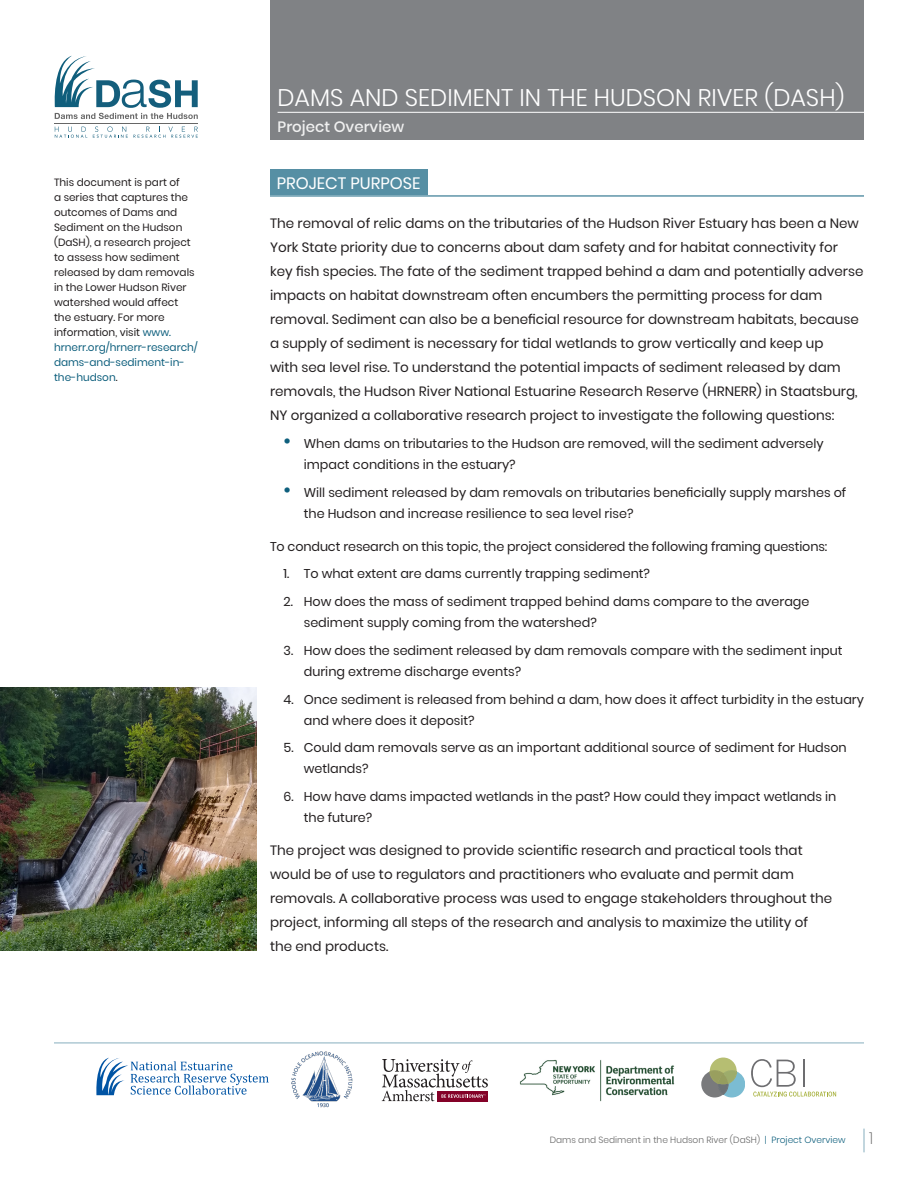
<style>
.page{position:relative;width:918px;height:1188px;background:#fff}
.page>*{position:absolute;margin:0;border:0;box-sizing:border-box;transform-origin:0 0}
.t1{font:300 24px "Poppins";color:#fff}
.t2{font:16.5px "Poppins";color:#fff}
.t3{font:200 16.5px "Poppins";color:#666}
.t4{font:500 15px "Poppins";color:#f0f0f0}
.Intro-Paragraph{font:13.5px/24px "Poppins";color:#231f20}
.t5{font:12.75px/21px "Poppins";color:#231f20}
.t6{font:10.5px/15px "Poppins";color:#231f20}
.t7{font:300 9px "Poppins";color:#666}
.s1{color:#0e5f7d}
.s2{font-size:21px;color:#0e5f7d}
</style>
<div class="page">
<div style="left:270px;top:0;width:594px;height:140px;background:#808285"></div>
<svg style="left:55px;top:127px;width:32px;height:11px"></svg>
<svg style="left:93px;top:126px;width:105px;height:12px"></svg>
<hr style="left:55px;top:123px;width:143px;height:1px;background:#666">
<svg style="left:54px;top:56px;width:144px;height:63px"></svg>
<hr style="left:278px;top:112px;width:586px;height:1px;background:#fff">
<svg style="left:864px;top:1129px;width:1px;height:23px"></svg>
<div style="left:270px;top:170px;width:157px;height:25px;background:#568fa4"></div>
<hr style="left:270px;top:196px;width:594px;height:1px;background:#0e5f7d">
<svg style="left:96px;top:1058px;width:173px;height:37px"></svg>
<img style="left:291px;top:1051px;width:62px;height:57px">
<svg style="left:382px;top:1059px;width:106px;height:42px"></svg>
<img style="left:519px;top:1059px;width:156px;height:43px">
<svg style="left:751px;top:1059px;width:85px;height:38px"></svg>
<hr style="left:803px;top:1060px;width:2px;height:27px;background:#6d6d70">
<svg style="left:701px;top:1058px;width:44px;height:40px"></svg>
<hr style="left:54px;top:1043px;width:810px;height:1px;background:#86afbe">
<img style="left:0;top:688px;width:256px;height:263px">
<p class="t6" style="left:54px;top:175px;width:145px">This document is part of<br>a series that captures the outcomes of Dams and<br>Sediment on the Hudson (DaSH), a research project to assess how sediment released by dam removals in the Lower Hudson River watershed would affect the estuary. For more information, visit <span class="s1">www. hrnerr.org/hrnerr-research/ dams-and-sediment-in&shy;the-hudson</span>.</p>
<h1 class="t1" style="left:278px;top:84px;width:569px">DAMS AND SEDIMENT IN THE HUDSON RIVER (DASH)</h1>
<p class="t4" style="left:278px;top:118px;width:128px">Project Overview</p>
<p class="t2" style="left:277px;top:174px;width:145px">PROJECT PURPOSE</p>
<p class="Intro-Paragraph" style="left:270px;top:212px;width:595px">The removal of relic dams on the tributaries of the Hudson River Estuary has been a New York State priority due to concerns about dam safety and for habitat connectivity for key fish species. The fate of the sediment trapped behind a dam and potentially adverse impacts on habitat downstream often encumbers the permitting process for dam removal. Sediment can also be a beneficial resource for downstream habitats, because a supply of sediment is necessary for tidal wetlands to grow vertically and keep up<br>with sea level rise. To understand the potential impacts of sediment released by dam removals, the Hudson River National Estuarine Research Reserve (HRNERR) in Staatsburg, NY organized a collaborative research project to investigate the following questions:</p>
<p class="t5" style="left:304px;top:433px;width:521px;text-indent:-20px"><span class="s2">•</span> When dams on tributaries to the Hudson are removed, will the sediment adversely impact conditions in the estuary?</p>
<p class="t5" style="left:304px;top:482px;width:544px;text-indent:-20px"><span class="s2">•</span> Will sediment released by dam removals on tributaries beneficially supply marshes of the Hudson and increase resilience to sea level rise?</p>
<p class="t5" style="left:270px;top:536px;width:559px">To conduct research on this topic, the project considered the following framing questions:</p>
<p class="t5" style="left:284px;top:563px;width:368px">1. To what extent are dams currently trapping sediment?</p>
<p class="t5" style="left:304px;top:591px;width:507px;text-indent:-20px">2. How does the mass of sediment trapped behind dams compare to the average sediment supply coming from the watershed?</p>
<p class="t5" style="left:304px;top:640px;width:540px;text-indent:-20px">3. How does the sediment released by dam removals compare with the sediment input during extreme discharge events?</p>
<p class="t5" style="left:304px;top:689px;width:562px;text-indent:-20px">4. Once sediment is released from behind a dam, how does it affect turbidity in the estuary and where does it deposit?</p>
<p class="t5" style="left:304px;top:737px;width:545px;text-indent:-20px">5. Could dam removals serve as an important additional source of sediment for Hudson wetlands?</p>
<p class="t5" style="left:304px;top:786px;width:534px;text-indent:-20px">6. How have dams impacted wetlands in the past? How could they impact wetlands in the future?</p>
<p class="Intro-Paragraph" style="left:270px;top:838px;width:564px">The project was designed to provide scientific research and practical tools that would be of use to regulators and practitioners who evaluate and permit dam removals. A collaborative process was used to engage stakeholders throughout the project, informing all steps of the research and analysis to maximize the utility of the end products.</p>
<p class="t7" style="left:550px;top:1135px;width:297px">Dams and Sediment in the Hudson River (DaSH) <span class="s1">| Project Overview</span></p>
<p class="t3" style="left:869px;top:1128px;width:6px">1</p>
</div>
